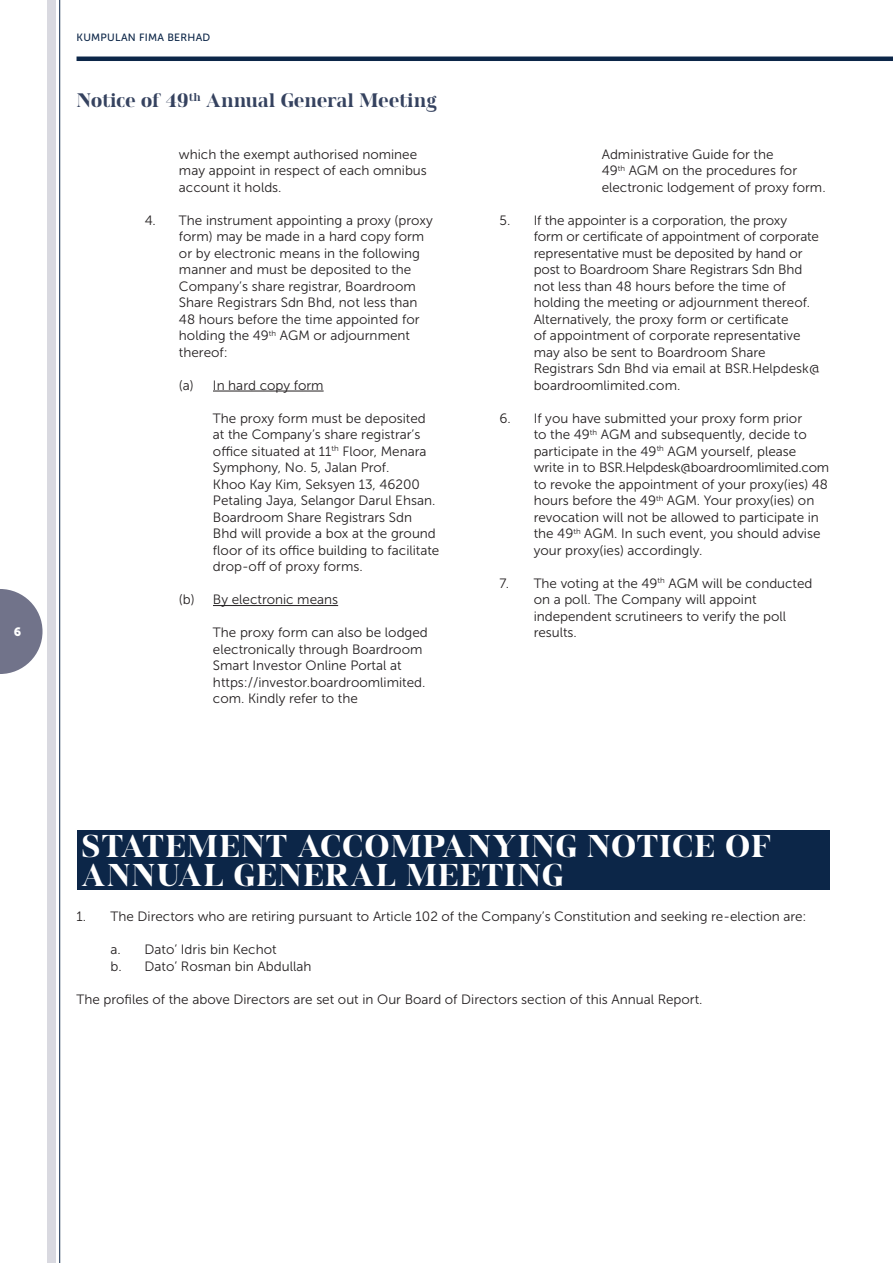
<style>
.page{position:relative;width:893px;height:1263px;background:#fff}
.page>*{position:absolute;margin:0;border:0;box-sizing:border-box;transform-origin:0 0}
.t1{font:700 31.5px/28.5px "Spitzkant Head";letter-spacing:.03em;color:#fff}
.t2{font:700 19.5px "Spitzkant Head";letter-spacing:-.015em;color:#35425f}
.t3{font:13.5px/16.5px "Museo Sans 300";color:#231f20}
.t4{font:12px "Museo Sans 900";color:#fff}
.t5{font:10.5px "Museo Sans 500";letter-spacing:.025em;color:#0c2648}
</style>
<div class="page">
<svg style="left:0;top:589px;width:43px;height:85px"></svg>
<hr style="left:77px;top:57px;width:816px;height:4px;background:#0c2648">
<div style="left:47px;top:0;width:8px;height:1263px;background:#d9d9e0"></div>
<hr style="left:59px;top:0;width:1px;height:1263px;background:#0c2648">
<hr style="left:213px;top:391px;width:111px;height:1px;background:#231f20">
<hr style="left:213px;top:605px;width:125px;height:1px;background:#231f20">
<div style="left:77px;top:831px;width:752px;height:59px;background:#0c2648"></div>
<p class="t4" style="left:14px;top:625px;width:9px">6</p>
<p class="t5" style="left:77px;top:32px;width:135px">KUMPULAN FIMA BERHAD</p>
<p class="t2" style="left:77px;top:86px;width:362px">Notice of 49<sup>th</sup> Annual General Meeting</p>
<p class="t3" style="left:179px;top:146px;width:249px">which the exempt authorised nominee may appoint in respect of each omnibus account it holds.</p>
<p class="t3" style="left:179px;top:212px;width:255px;text-indent:-34px">4. The instrument appointing a proxy (proxy form) may be made in a hard copy form or by electronic means in the following manner and must be deposited to the Company’s share registrar, Boardroom Share Registrars Sdn Bhd, not less than 48 hours before the time appointed for holding the 49<sup>th</sup> AGM or adjournment thereof:</p>
<p class="t3" style="left:179px;top:377px;width:146px">(a) In hard copy form</p>
<p class="t3" style="left:213px;top:410px;width:228px">The proxy form must be deposited at the Company’s share registrar’s office situated at 11<sup>th</sup> Floor, Menara Symphony, No. 5, Jalan Prof.<br>Khoo Kay Kim, Seksyen 13, 46200<br>Petaling Jaya, Selangor Darul Ehsan.<br>Boardroom Share Registrars Sdn Bhd will provide a box at the ground floor of its office building to facilitate drop-off of proxy forms.</p>
<p class="t3" style="left:179px;top:591px;width:161px">(b) By electronic means</p>
<p class="t3" style="left:213px;top:624px;width:216px">The proxy form can also be lodged electronically through Boardroom<br>Smart Investor Online Portal at https://investor.boardroomlimited. com. Kindly refer to the</p>
<p class="t3" style="left:602px;top:146px;width:225px">Administrative Guide for the<br>49<sup>th</sup> AGM on the procedures for electronic lodgement of proxy form.</p>
<p class="t3" style="left:534px;top:212px;width:288px;text-indent:-34px">5. If the appointer is a corporation, the proxy<br>form or certificate of appointment of corporate representative must be deposited by hand or post to Boardroom Share Registrars Sdn Bhd not less than 48 hours before the time of holding the meeting or adjournment thereof.<br>Alternatively, the proxy form or certificate<br>of appointment of corporate representative may also be sent to Boardroom Share Registrars Sdn Bhd via email at BSR.Helpdesk@ boardroomlimited.com.</p>
<p class="t3" style="left:534px;top:410px;width:297px;text-indent:-34px">6. If you have submitted your proxy form prior<br>to the 49<sup>th</sup> AGM and subsequently, decide to participate in the 49<sup>th</sup> AGM yourself, please write in to BSR.Helpdesk@boardroomlimited.com to revoke the appointment of your proxy(ies) 48 hours before the 49<sup>th</sup> AGM. Your proxy(ies) on revocation will not be allowed to participate in the 49<sup>th</sup> AGM. In such event, you should advise your proxy(ies) accordingly.</p>
<p class="t3" style="left:534px;top:575px;width:280px;text-indent:-34px">7. The voting at the 49<sup>th</sup> AGM will be conducted on a poll. The Company will appoint independent scrutineers to verify the poll results.</p>
<p class="t1" style="left:81px;top:832px;width:691px">STATEMENT ACCOMPANYING NOTICE OF<br>ANNUAL GENERAL MEETING</p>
<p class="t3" style="left:77px;top:908px;width:732px">1. The Directors who are retiring pursuant to Article 102 of the Company’s Constitution and seeking re-election are:</p>
<p class="t3" style="left:111px;top:941px;width:168px">a. Dato’ Idris bin Kechot</p>
<p class="t3" style="left:111px;top:958px;width:202px">b. Dato’ Rosman bin Abdullah</p>
<p class="t3" style="left:77px;top:991px;width:628px">The profiles of the above Directors are set out in Our Board of Directors section of this Annual Report.</p>
</div>
